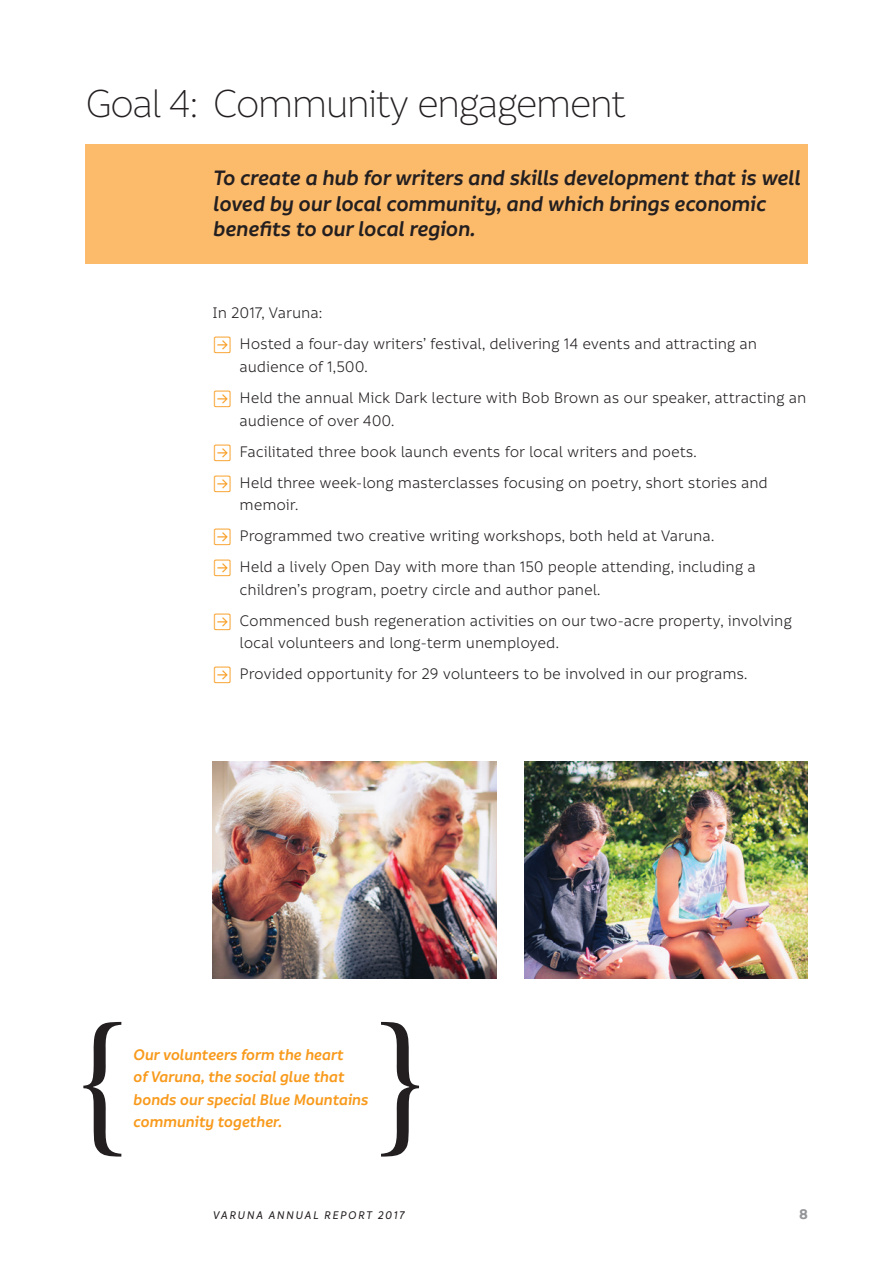
<style>
.page{position:relative;width:893px;height:1263px;background:#fff}
.page>*{position:absolute;margin:0;border:0;box-sizing:border-box;transform-origin:0 0}
.t1{font:300 159px "Bodoni Ant";color:#231f20}
.t2{font:300 42px "Informative";letter-spacing:-.06em;color:#231f20}
.t3{font:italic 600 22.5px/25.5px "Informative";letter-spacing:-.01em;color:#231f20}
.t4{font:16.5px/22.5px "Informative";letter-spacing:-.01em;color:#231f20}
.t5{font:italic 600 16.5px/22.5px "Informative";letter-spacing:-.01em;color:#f89a1c}
.t6{font:700 15px "Informative";color:#939598}
.t7{font:italic 500 12px "Informative";letter-spacing:.12em;color:#231f20}
.s1{color:#f89a1c}
</style>
<div class="page">
<div style="left:85px;top:145px;width:723px;height:119px;background:#fcba6b"></div>
<img style="left:213px;top:761px;width:283px;height:217px">
<img style="left:524px;top:761px;width:284px;height:217px">
<h2 class="t2" style="left:85px;top:83px;width:543px">Goal 4: Community engagement</h2>
<h3 class="t3" style="left:213px;top:166px;width:589px">To create a hub for writers and skills development that is well loved by our local community, and which brings economic benefits to our local region.</h3>
<p class="t4" style="left:213px;top:302px;width:112px">In 2017, Varuna:</p>
<p class="t4" style="left:240px;top:333px;width:519px;text-indent:-27px"><span class="s1">→</span> Hosted a four-day writers’ festival, delivering 14 events and attracting an audience of 1,500.</p>
<p class="t4" style="left:240px;top:387px;width:568px;text-indent:-27px"><span class="s1">→</span> Held the annual Mick Dark lecture with Bob Brown as our speaker, attracting an audience of over 400.</p>
<p class="t4" style="left:213px;top:440px;width:486px"><span class="s1">→</span> Facilitated three book launch events for local writers and poets.</p>
<p class="t4" style="left:240px;top:471px;width:530px;text-indent:-27px"><span class="s1">→</span> Held three week-long masterclasses focusing on poetry, short stories and memoir.</p>
<p class="t4" style="left:213px;top:525px;width:503px"><span class="s1">→</span> Programmed two creative writing workshops, both held at Varuna.</p>
<p class="t4" style="left:240px;top:556px;width:518px;text-indent:-27px"><span class="s1">→</span> Held a lively Open Day with more than 150 people attending, including a children’s program, poetry circle and author panel.</p>
<p class="t4" style="left:240px;top:609px;width:554px;text-indent:-27px"><span class="s1">→</span> Commenced bush regeneration activities on our two-acre property, involving local volunteers and long-term unemployed.</p>
<p class="t4" style="left:213px;top:663px;width:537px"><span class="s1">→</span> Provided opportunity for 29 volunteers to be involved in our programs.</p>
<h1 class="t1" style="left:83px;top:991px;width:44px">{</h1>
<h1 class="t1" style="left:377px;top:991px;width:44px">}</h1>
<p class="t5" style="left:133px;top:1044px;width:237px">Our volunteers form the heart<br>of Varuna, the social glue that bonds our special Blue Mountains community together.</p>
<p class="t7" style="left:213px;top:1209px;width:193px">VARUNA ANNUAL REPORT 2017</p>
<p class="t6" style="left:799px;top:1206px;width:10px">8</p>
</div>
